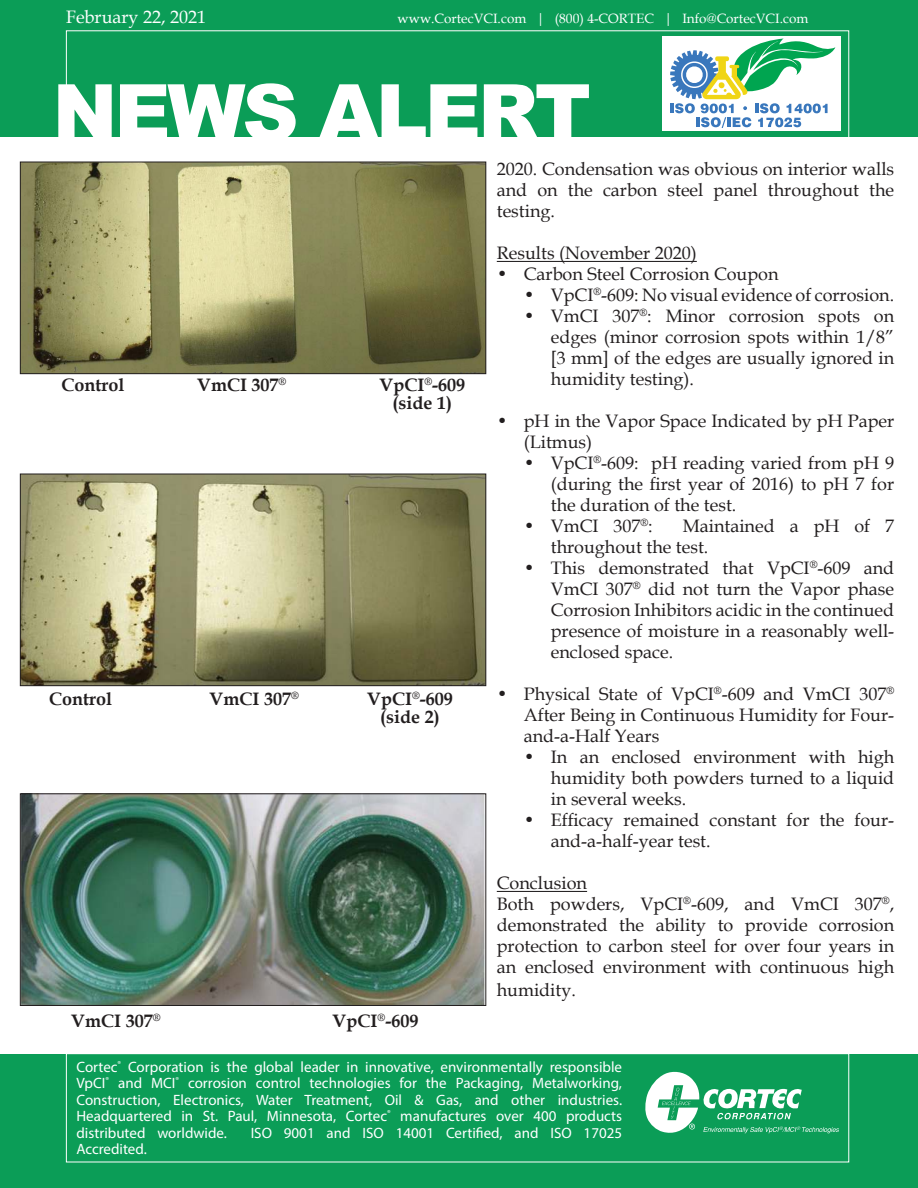
<style>
.page{position:relative;width:918px;height:1188px;background:#fff}
.page>*{position:absolute;margin:0;border:0;box-sizing:border-box;transform-origin:0 0}
.t1{font:900 78px "Arial";letter-spacing:-.04em;color:#fff}
.t2{font:18px/21px "Book Antiqua";color:#221e1f;text-align:justify}
.t3{font:700 18px/18px "Book Antiqua";color:#221e1f;text-align:center}
.t4{font:18px "Book Antiqua";color:#fff}
.t5{font:15px/16.5px "Myriad Pro";color:#fff;text-align:justify}
.t6{font:13.5px "Book Antiqua";color:#fff}
</style>
<div class="page">
<div style="left:0;top:0;width:918px;height:136px;background:#0b9d57"></div>
<div style="left:66px;top:30px;width:783px;height:109px;border:1px solid #fff"></div>
<div style="left:662px;top:36px;width:179px;height:94px;background:#fff"></div>
<svg style="left:670px;top:38px;width:165px;height:89px"></svg>
<div style="left:0;top:1055px;width:918px;height:133px;background:#0b9d57"></div>
<svg style="left:645px;top:1071px;width:194px;height:63px"></svg>
<div style="left:66px;top:1053px;width:783px;height:109px;border:1px solid #fff"></div>
<hr style="left:497px;top:261px;width:200px;height:1px;background:#221e1f">
<hr style="left:497px;top:891px;width:90px;height:1px;background:#221e1f">
<img style="left:22px;top:164px;width:462px;height:208px">
<div style="left:20px;top:162px;width:466px;height:212px;border:1px solid #221e1f"></div>
<img style="left:22px;top:476px;width:462px;height:208px">
<div style="left:20px;top:474px;width:466px;height:212px;border:1px solid #221e1f"></div>
<img style="left:22px;top:796px;width:462px;height:208px">
<div style="left:20px;top:794px;width:466px;height:212px;border:1px solid #221e1f"></div>
<p class="t4" style="left:66px;top:10px;width:142px">February 22, 2021</p>
<p class="t6" style="left:398px;top:14px;width:412px">www.CortecVCI.com | (800) 4-CORTEC | Info@CortecVCI.com</p>
<h1 class="t1" style="left:52px;top:68px;width:540px">NEWS ALERT</h1>
<p class="t3" style="left:61px;top:378px;width:65px">Control</p>
<p class="t3" style="left:197px;top:378px;width:91px">VmCI 307<sup>®</sup></p>
<p class="t3" style="left:379px;top:378px;width:87px">VpCI<sup>®</sup>-609 (side 1)</p>
<p class="t3" style="left:49px;top:692px;width:65px">Control</p>
<p class="t3" style="left:210px;top:692px;width:91px">VmCI 307<sup>®</sup></p>
<p class="t3" style="left:367px;top:692px;width:87px">VpCI<sup>®</sup>-609 (side 2)</p>
<p class="t3" style="left:71px;top:1014px;width:91px">VmCI 307<sup>®</sup></p>
<p class="t3" style="left:333px;top:1014px;width:87px">VpCI<sup>®</sup>-609</p>
<p class="t2" style="left:497px;top:161px;width:399px">2020. Condensation was obvious on interior walls and on the carbon steel panel throughout the testing.</p>
<p class="t2" style="left:497px;top:245px;width:202px">Results (November 2020)</p>
<p class="t2" style="left:497px;top:266px;width:283px">• Carbon Steel Corrosion Coupon</p>
<p class="t2" style="left:524px;top:287px;width:372px">• VpCI<sup>®</sup>-609: No visual evidence of corrosion.</p>
<p class="t2" style="left:551px;top:308px;width:345px;text-indent:-27px">• VmCI 307<sup>®</sup>: Minor corrosion spots on edges (minor corrosion spots within 1/8” [3 mm] of the edges are usually ignored in humidity testing).</p>
<p class="t2" style="left:524px;top:413px;width:372px;text-indent:-27px">• pH in the Vapor Space Indicated by pH Paper (Litmus)</p>
<p class="t2" style="left:551px;top:455px;width:345px;text-indent:-27px">• VpCI<sup>®</sup>-609: pH reading varied from pH 9 (during the first year of 2016) to pH 7 for the duration of the test.</p>
<p class="t2" style="left:524px;top:518px;width:131px">• VmCI 307<sup>®</sup>:</p>
<p class="t2" style="left:551px;top:518px;width:345px;text-indent:132px">Maintained a pH of 7 throughout the test.</p>
<p class="t2" style="left:551px;top:560px;width:345px;text-indent:-27px">• This demonstrated that VpCI<sup>®</sup>-609 and VmCI 307<sup>®</sup> did not turn the Vapor phase Corrosion Inhibitors acidic in the continued presence of moisture in a reasonably well&shy;enclosed space.</p>
<p class="t2" style="left:524px;top:686px;width:372px;text-indent:-27px">• Physical State of VpCI<sup>®</sup>-609 and VmCI 307<sup>® </sup>After Being in Continuous Humidity for Four&shy;and-a-Half Years</p>
<p class="t2" style="left:551px;top:749px;width:345px;text-indent:-27px">• In an enclosed environment with high humidity both powders turned to a liquid in several weeks.</p>
<p class="t2" style="left:551px;top:812px;width:345px;text-indent:-27px">• Efficacy remained constant for the four&shy;and-a-half-year test.</p>
<p class="t2" style="left:497px;top:874px;width:399px;text-align:left">Conclusion<br>Both powders, VpCI<sup>®</sup>-609, and VmCI 307<sup>®</sup>, demonstrated the ability to provide corrosion protection to carbon steel for over four years in an enclosed environment with continuous high humidity.</p>
<p class="t5" style="left:76px;top:1060px;width:547px">Cortec<sup>®</sup> Corporation is the global leader in innovative, environmentally responsible VpCI<sup>®</sup> and MCI<sup>®</sup> corrosion control technologies for the Packaging, Metalworking, Construction, Electronics, Water Treatment, Oil &amp; Gas, and other industries.<br>Headquartered in St. Paul, Minnesota, Cortec<sup>®</sup> manufactures over 400 products distributed worldwide.</p>
<p class="t5" style="left:251px;top:1126px;width:373px">ISO 9001 and ISO 14001 Certified, and ISO 17025</p>
<p class="t5" style="left:77px;top:1142px;width:72px">Accredited.</p>
</div>
